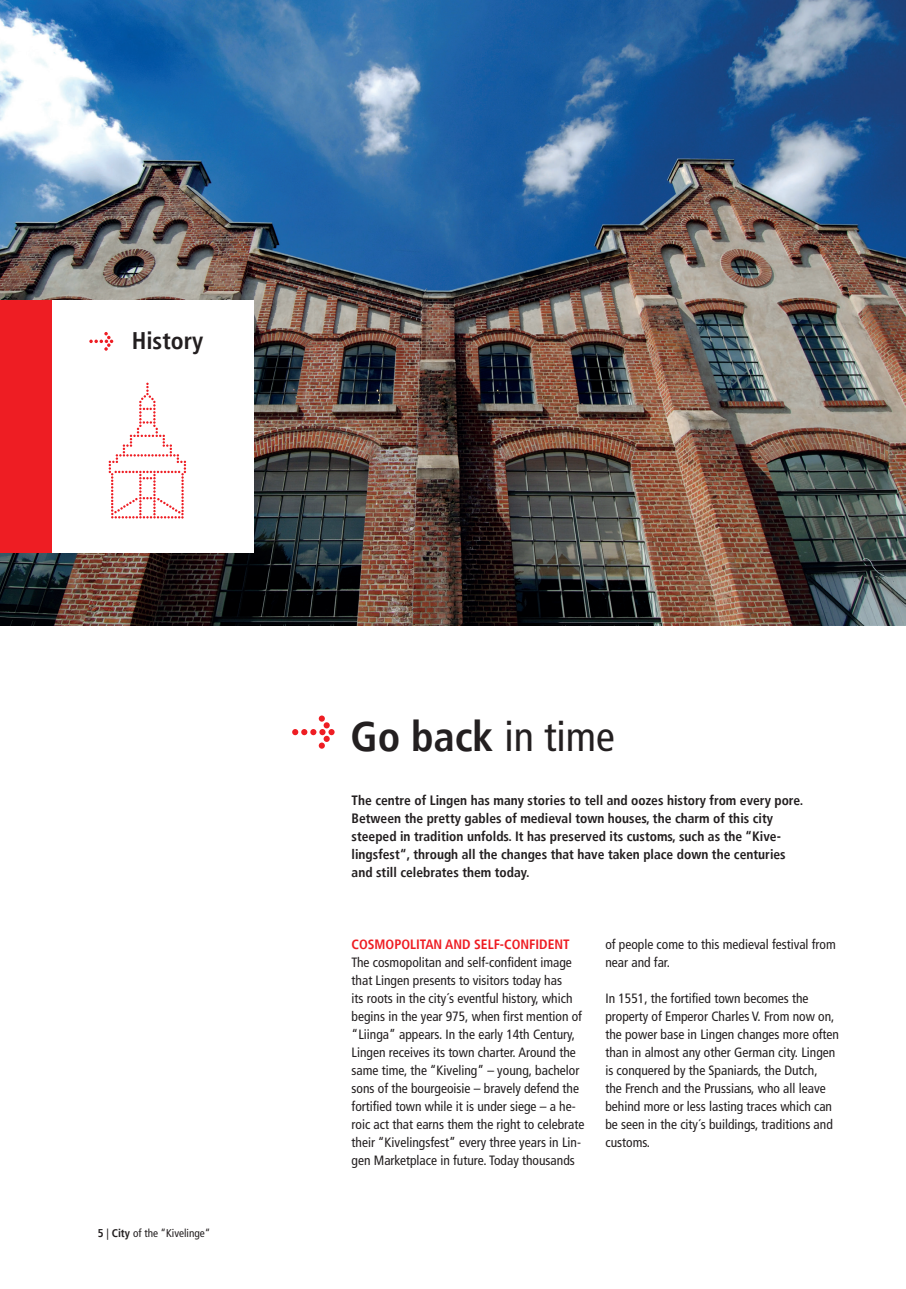
<style>
.page{position:relative;width:906px;height:1289px;background:#fff}
.page>*{position:absolute;margin:0;border:0;box-sizing:border-box;transform-origin:0 0}
.t1{font:700 condensed 42px "Frutiger LT";color:#231f20}
.t2{font:700 condensed 24px "Frutiger LT";color:#231f20}
.t3{font:condensed 13.5px/18px "Frutiger LT";color:#231f20}
.t4{font:700 condensed 13.5px/18px "Frutiger LT";color:#231f20}
.t5{font:700 condensed 13.5px "Frutiger LT";color:#ee1d23}
.t6{font:condensed 11.25px "Frutiger LT";color:#231f20}
.s1{font-weight:700}
.s2{font-weight:400}
</style>
<div class="page">
<img style="left:0;top:0;width:906px;height:625px">
<div style="left:0;top:301px;width:254px;height:252px;background:#fff"></div>
<div style="left:0;top:301px;width:51px;height:252px;background:#ee1d23"></div>
<svg style="left:109px;top:382px;width:77px;height:136px"></svg>
<svg style="left:292px;top:715px;width:42px;height:33px"></svg>
<svg style="left:89px;top:332px;width:24px;height:19px"></svg>
<h2 class="t2" style="left:132px;top:326px;width:73px">History</h2>
<p class="t6" style="left:98px;top:1226px;width:114px"><span class="s1">5</span> | <span class="s1">City</span> of the “Kivelinge“</p>
<h1 class="t1" style="left:350px;top:711px;width:266px">Go back <span class="s2">in time</span></h1>
<p class="t4" style="left:351px;top:791px;width:453px">The centre of Lingen has many stories to tell and oozes history from every pore.<br>Between the pretty gables of medieval town houses, the charm of this city steeped in tradition unfolds. It has preserved its customs, such as the “Kive&shy;lingsfest“, through all the changes that have taken place down the centuries and still celebrates them today.</p>
<p class="t5" style="left:351px;top:936px;width:220px">COSMOPOLITAN AND SELF-CONFIDENT</p>
<p class="t3" style="left:351px;top:953px;width:234px">The cosmopolitan and self-confident image that Lingen presents to visitors today has<br>its roots in the city´s eventful history, which begins in the year 975, when first mention of “Liinga” appears. In the early 14th Century, Lingen receives its town charter. Around the same time, the “Kiveling” – young, bachelor sons of the bourgeoisie – bravely defend the fortified town while it is under siege – a he&shy;roic act that earns them the right to celebrate their “Kivelingsfest” every three years in Lin&shy;gen Marketplace in future. Today thousands</p>
<p class="t3" style="left:605px;top:935px;width:232px">of people come to this medieval festival from near and far.</p>
<p class="t3" style="left:605px;top:989px;width:235px">In 1551, the fortified town becomes the property of Emperor Charles V. From now on, the power base in Lingen changes more often than in almost any other German city. Lingen is conquered by the Spaniards, the Dutch,<br>the French and the Prussians, who all leave behind more or less lasting traces which can be seen in the city´s buildings, traditions and customs.</p>
</div>
